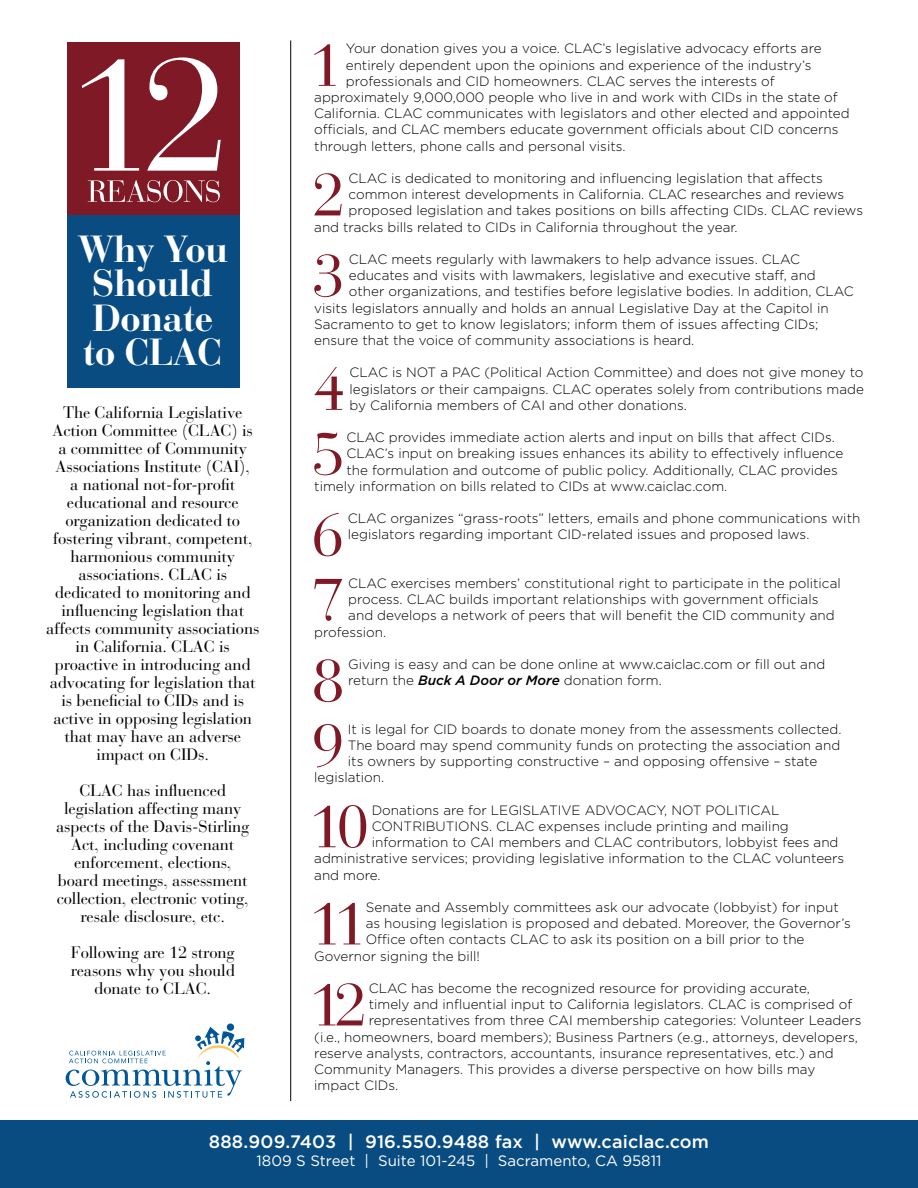
<style>
.page{position:relative;width:918px;height:1188px;background:#fff}
.page>*{position:absolute;margin:0;border:0;box-sizing:border-box;transform-origin:0 0}
.t1{font:59.55px "Bauer Bodoni";color:#7f1926}
.t2{font:700 37.5px/34.5px "Bauer Bodoni";letter-spacing:-.02em;color:#fff}
.t3{font:500 18px "Gotham";letter-spacing:.01em;color:#fff}
.t4{font:16.5px/18px "Bauer Bodoni";letter-spacing:-.01em;color:#000;text-align:center}
.t5{font:15px "Gotham";color:#fff}
.t6{font:300 13.5px/16.2px "Gotham";color:#000}
.s1{font-weight:500;font-style:italic}
</style>
<div class="page">
<hr style="left:290px;top:40px;width:1px;height:1061px;background:#000">
<div style="left:68px;top:215px;width:172px;height:172px;background:#084c82"></div>
<div style="left:68px;top:43px;width:172px;height:172px;background:#7f1926"></div>
<svg style="left:88px;top:180px;width:132px;height:22px"></svg>
<svg style="left:82px;top:57px;width:139px;height:114px"></svg>
<svg style="left:66px;top:1023px;width:178px;height:75px"></svg>
<div style="left:0;top:1120px;width:918px;height:68px;background:#084c82"></div>
<h2 class="t2" style="left:77px;top:232px;width:153px">Why You<br>Should<br>Donate to CLAC</h2>
<p class="t4" style="left:46px;top:404px;width:215px">The California Legislative<br>Action Committee (CLAC) is<br>a committee of Community<br>Associations Institute (CAI),<br>a national not-for-profit educational and resource organization dedicated to fostering vibrant, competent, harmonious community associations. CLAC is dedicated to monitoring and influencing legislation that affects community associations in California. CLAC is proactive in introducing and advocating for legislation that is beneficial to CIDs and is active in opposing legislation that may have an adverse impact on CIDs.</p>
<p class="t4" style="left:56px;top:782px;width:195px">CLAC has influenced legislation affecting many aspects of the Davis-Stirling<br>Act, including covenant enforcement, elections, board meetings, assessment collection, electronic voting, resale disclosure, etc.</p>
<p class="t4" style="left:71px;top:944px;width:166px">Following are 12 strong reasons why you should donate to CLAC.</p>
<h1 class="t1" style="left:309px;top:30px;width:35px">1</h1>
<p class="t6" style="left:346px;top:40px;width:477px">Your donation gives you a voice. CLAC’s legislative advocacy efforts are</p>
<p class="t6" style="left:346px;top:56px;width:467px">entirely dependent upon the opinions and experience of the industry’s</p>
<p class="t6" style="left:346px;top:73px;width:430px">professionals and CID homeowners. CLAC serves the interests of</p>
<p class="t6" style="left:314px;top:89px;width:525px">approximately 9,000,000 people who live in and work with CIDs in the state of</p>
<p class="t6" style="left:314px;top:105px;width:537px">California. CLAC communicates with legislators and other elected and appointed</p>
<p class="t6" style="left:314px;top:121px;width:526px">officials, and CLAC members educate government officials about CID concerns</p>
<p class="t6" style="left:314px;top:137px;width:313px">through letters, phone calls and personal visits.</p>
<h1 class="t1" style="left:312px;top:159px;width:35px">2</h1>
<p class="t6" style="left:349px;top:170px;width:476px">CLAC is dedicated to monitoring and influencing legislation that affects</p>
<p class="t6" style="left:349px;top:186px;width:497px">common interest developments in California. CLAC researches and reviews</p>
<p class="t6" style="left:349px;top:202px;width:516px">proposed legislation and takes positions on bills affecting CIDs. CLAC reviews</p>
<p class="t6" style="left:314px;top:218px;width:425px">and tracks bills related to CIDs in California throughout the year.</p>
<h1 class="t1" style="left:312px;top:240px;width:35px">3</h1>
<p class="t6" style="left:349px;top:251px;width:453px">CLAC meets regularly with lawmakers to help advance issues. CLAC</p>
<p class="t6" style="left:349px;top:267px;width:468px">educates and visits with lawmakers, legislative and executive staff, and</p>
<p class="t6" style="left:349px;top:283px;width:507px">other organizations, and testifies before legislative bodies. In addition, CLAC</p>
<p class="t6" style="left:314px;top:299px;width:516px">visits legislators annually and holds an annual Legislative Day at the Capitol in</p>
<p class="t6" style="left:314px;top:316px;width:506px">Sacramento to get to know legislators; inform them of issues affecting CIDs;</p>
<p class="t6" style="left:314px;top:332px;width:382px">ensure that the voice of community associations is heard.</p>
<h1 class="t1" style="left:313px;top:354px;width:35px">4</h1>
<p class="t6" style="left:350px;top:364px;width:516px;text-align:justify">CLAC is NOT a PAC (Political Action Committee) and does not give money to legislators or their campaigns. CLAC operates solely from contributions made by California members of CAI and other donations.</p>
<h1 class="t1" style="left:312px;top:419px;width:35px">5</h1>
<p class="t6" style="left:346px;top:429px;width:490px">CLAC provides immediate action alerts and input on bills that affect CIDs.</p>
<p class="t6" style="left:346px;top:445px;width:498px">CLAC’s input on breaking issues enhances its ability to effectively influence</p>
<p class="t6" style="left:346px;top:461px;width:493px">the formulation and outcome of public policy. Additionally, CLAC provides</p>
<p class="t6" style="left:314px;top:478px;width:415px">timely information on bills related to CIDs at www.caiclac.com.</p>
<h1 class="t1" style="left:311px;top:500px;width:35px">6</h1>
<p class="t6" style="left:348px;top:510px;width:514px">CLAC organizes “grass-roots” letters, emails and phone communications with legislators regarding important CID-related issues and proposed laws.</p>
<h1 class="t1" style="left:312px;top:564px;width:35px">7</h1>
<p class="t6" style="left:348px;top:575px;width:494px">CLAC exercises members’ constitutional right to participate in the political</p>
<p class="t6" style="left:348px;top:591px;width:472px">process. CLAC builds important relationships with government officials</p>
<p class="t6" style="left:348px;top:607px;width:488px">and develops a network of peers that will benefit the CID community and</p>
<p class="t6" style="left:314px;top:623px;width:73px">profession.</p>
<h1 class="t1" style="left:311px;top:645px;width:35px">8</h1>
<p class="t6" style="left:348px;top:656px;width:479px">Giving is easy and can be done online at www.caiclac.com or fill out and return the <span class="s1">Buck A Door or More</span> donation form.</p>
<h1 class="t1" style="left:311px;top:710px;width:35px">9</h1>
<p class="t6" style="left:348px;top:721px;width:495px">It is legal for CID boards to donate money from the assessments collected.</p>
<p class="t6" style="left:348px;top:737px;width:494px">The board may spend community funds on protecting the association and</p>
<p class="t6" style="left:348px;top:753px;width:471px">its owners by supporting constructive – and opposing offensive – state</p>
<p class="t6" style="left:314px;top:769px;width:72px">legislation.</p>
<h1 class="t1" style="left:309px;top:791px;width:62px">10</h1>
<p class="t6" style="left:372px;top:802px;width:409px">Donations are for LEGISLATIVE ADVOCACY, NOT POLITICAL</p>
<p class="t6" style="left:372px;top:818px;width:419px">CONTRIBUTIONS. CLAC expenses include printing and mailing</p>
<p class="t6" style="left:372px;top:834px;width:468px">information to CAI members and CLAC contributors, lobbyist fees and</p>
<p class="t6" style="left:314px;top:850px;width:532px">administrative services; providing legislative information to the CLAC volunteers</p>
<p class="t6" style="left:314px;top:866px;width:68px">and more.</p>
<h1 class="t1" style="left:309px;top:888px;width:59px">11</h1>
<p class="t6" style="left:366px;top:899px;width:475px">Senate and Assembly committees ask our advocate (lobbyist) for input</p>
<p class="t6" style="left:366px;top:915px;width:486px">as housing legislation is proposed and debated. Moreover, the Governor’s</p>
<p class="t6" style="left:366px;top:931px;width:440px">Office often contacts CLAC to ask its position on a bill prior to the</p>
<p class="t6" style="left:314px;top:947px;width:167px">Governor signing the bill!</p>
<h1 class="t1" style="left:309px;top:969px;width:59px">12</h1>
<p class="t6" style="left:369px;top:980px;width:443px">CLAC has become the recognized resource for providing accurate,</p>
<p class="t6" style="left:369px;top:996px;width:485px">timely and influential input to California legislators. CLAC is comprised of</p>
<p class="t6" style="left:369px;top:1012px;width:494px">representatives from three CAI membership categories: Volunteer Leaders</p>
<p class="t6" style="left:314px;top:1028px;width:545px">(i.e., homeowners, board members); Business Partners (e.g., attorneys, developers,</p>
<p class="t6" style="left:314px;top:1045px;width:521px">reserve analysts, contractors, accountants, insurance representatives, etc.) and</p>
<p class="t6" style="left:314px;top:1061px;width:503px">Community Managers. This provides a diverse perspective on how bills may</p>
<p class="t6" style="left:314px;top:1077px;width:86px">impact CIDs.</p>
<h3 class="t3" style="left:209px;top:1130px;width:502px">888.909.7403 | 916.550.9488 fax | www.caiclac.com</h3>
<p class="t5" style="left:257px;top:1151px;width:406px">1809 S Street | Suite 101-245 | Sacramento, CA 95811</p>
</div>
